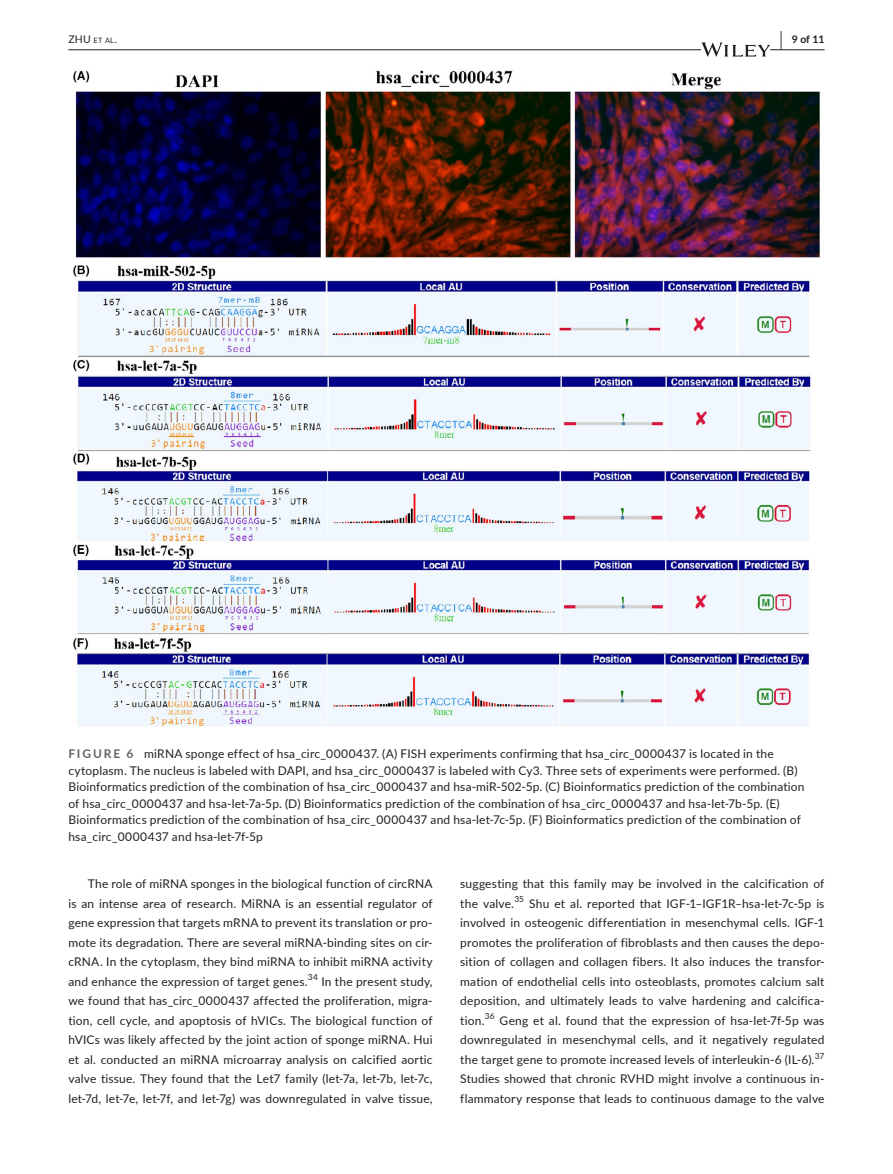
<style>
.page{position:relative;width:893px;height:1174px;background:#fff}
.page>*{position:absolute;margin:0;border:0;box-sizing:border-box;transform-origin:0 0}
.t1{font:12px/19.5px "Lato";letter-spacing:.015em;color:#231f20;text-align:justify}
.t2{font:10.5px "Lato";color:#231f20}
.t3{font:700 10.5px "Lato";color:#231f20}
.s1{font-size:7.35px}
.s2{font-size:19.5px}
.s3{font-weight:700;color:#636366}
</style>
<div class="page">
<hr style="left:68px;top:49px;width:756px;height:1px;background:#231f20">
<svg style="left:701px;top:42px;width:69px;height:15px"></svg>
<img style="left:73px;top:70px;width:747px;height:656px">
<p class="t2" style="left:68px;top:31px;width:50px">ZHU <span class="s1">et al</span>.</p>
<p class="t3" style="left:780px;top:31px;width:46px"><span class="s2">|</span> 9 of 11</p>
<p class="t1" style="left:68px;top:745px;width:738px;line-height:16.5px;text-align:left"><span class="s3">FIGURE 6</span> miRNA sponge effect of hsa_circ_0000437. (A) FISH experiments confirming that hsa_circ_0000437 is located in the cytoplasm. The nucleus is labeled with DAPI, and hsa_circ_0000437 is labeled with Cy3. Three sets of experiments were performed. (B)<br>Bioinformatics prediction of the combination of hsa_circ_0000437 and hsa-miR-502-5p. (C) Bioinformatics prediction of the combination of hsa_circ_0000437 and hsa-let-7a-5p. (D) Bioinformatics prediction of the combination of hsa_circ_0000437 and hsa-let-7b-5p. (E)<br>Bioinformatics prediction of the combination of hsa_circ_0000437 and hsa-let-7c-5p. (F) Bioinformatics prediction of the combination of hsa_circ_0000437 and hsa-let-7f-5p</p>
<p class="t1" style="left:68px;top:873px;width:366px;text-indent:20px">The role of miRNA sponges in the biological function of circRNA is an intense area of research. MiRNA is an essential regulator of gene expression that targets mRNA to prevent its translation or pro&shy;mote its degradation. There are several miRNA-binding sites on cir&shy;cRNA. In the cytoplasm, they bind miRNA to inhibit miRNA activity and enhance the expression of target genes.<sup>34</sup> In the present study, we found that has_circ_0000437 affected the proliferation, migra&shy;tion, cell cycle, and apoptosis of hVICs. The biological function of hVICs was likely affected by the joint action of sponge miRNA. Hui et al. conducted an miRNA microarray analysis on calcified aortic valve tissue. They found that the Let7 family (let-7a, let-7b, let-7c, let-7d, let-7e, let-7f, and let-7g) was downregulated in valve tissue,</p>
<p class="t1" style="left:460px;top:873px;width:366px">suggesting that this family may be involved in the calcification of the valve.<sup>35</sup> Shu et al. reported that IGF-1–IGF1R–hsa-let-7c-5p is involved in osteogenic differentiation in mesenchymal cells. IGF-1 promotes the proliferation of fibroblasts and then causes the depo&shy;sition of collagen and collagen fibers. It also induces the transfor&shy;mation of endothelial cells into osteoblasts, promotes calcium salt deposition, and ultimately leads to valve hardening and calcifica&shy;tion.<sup>36</sup> Geng et al. found that the expression of hsa-let-7f-5p was downregulated in mesenchymal cells, and it negatively regulated the target gene to promote increased levels of interleukin-6 (IL-6).<sup>37<br></sup>Studies showed that chronic RVHD might involve a continuous in&shy;flammatory response that leads to continuous damage to the valve</p>
</div>
